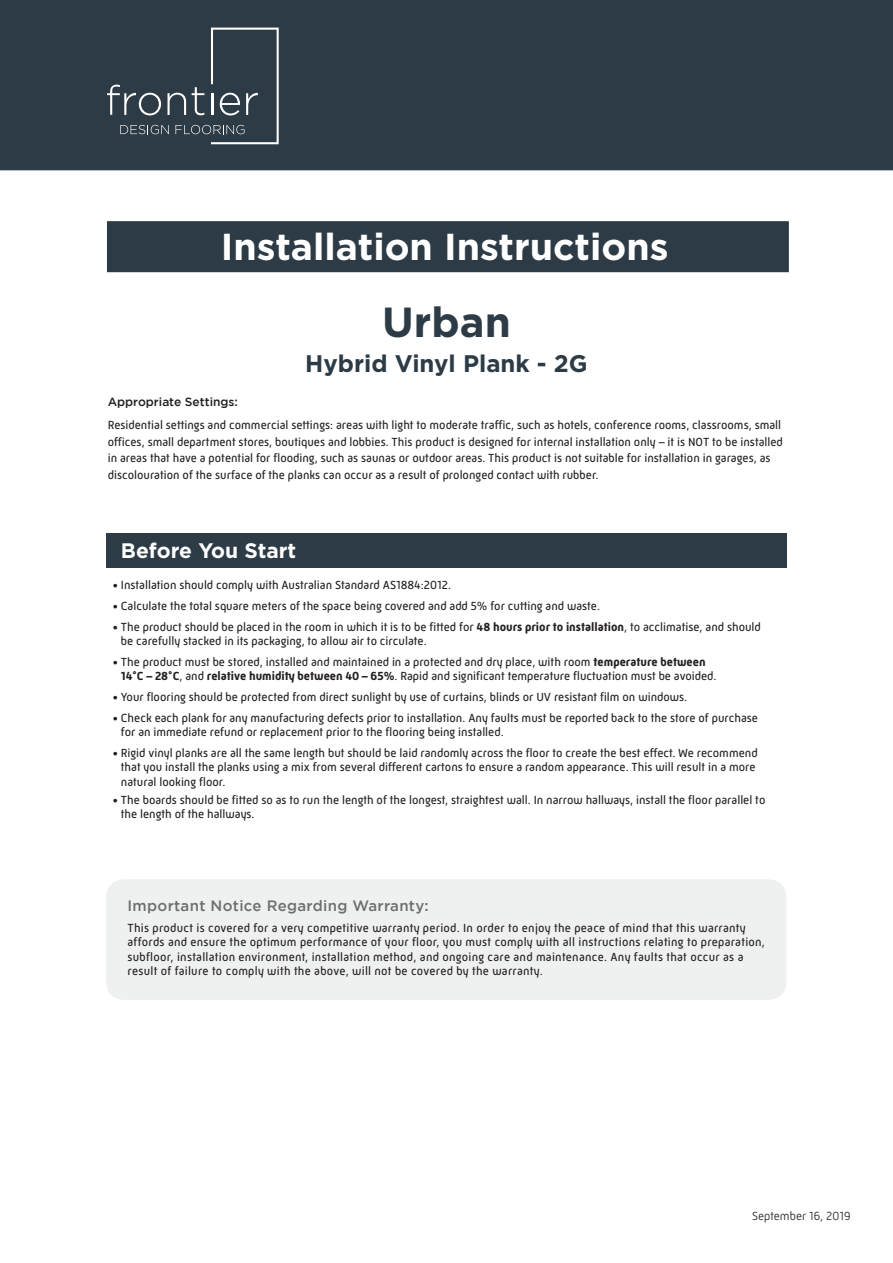
<style>
.page{position:relative;width:893px;height:1263px;background:#fff}
.page>*{position:absolute;margin:0;border:0;box-sizing:border-box;transform-origin:0 0}
.Heading_2{font:700 42px "Gotham";color:#2c3b46}
.t1{font:700 37.5px "Gotham";color:#fff}
.Heading_2-2{font:700 24px "Gotham";color:#2c3b46}
.t2{font:700 21px "Gotham";color:#fff}
.t3{font:500 15px "Gotham";letter-spacing:.02em;color:#6d6f71}
.Body_Copy{font:12px/14.4px "Mic 32 New";color:#231f20}
.Body_Copy-2{font:12px/14.4px "Mic 32 New";letter-spacing:.02em;color:#231f20}
.Body_Copy-3{font:500 12px "Gotham";color:#231f20}
.t4{font:300 12px "Mic 32 New";color:#231f20}
.s1{font-weight:700}
</style>
<div class="page">
<div style="left:106px;top:879px;width:680px;height:121px;background:#eff0f0;border-radius:18px"></div>
<div style="left:106px;top:534px;width:680px;height:34px;background:#2c3b46"></div>
<div style="left:0;top:0;width:893px;height:170px;background:#2c3b46"></div>
<svg style="left:107px;top:28px;width:172px;height:116px;background:#3d4a54"></svg>
<div style="left:107px;top:221px;width:682px;height:51px;background:#2c3b46;border:2px solid #2c3b46"></div>
<p class="t1" style="left:221px;top:225px;width:449px">Installation Instructions</p>
<p class="Heading_2" style="left:382px;top:298px;width:130px">Urban</p>
<p class="Heading_2-2" style="left:305px;top:349px;width:284px">Hybrid Vinyl Plank - 2G</p>
<p class="Body_Copy-3" style="left:108px;top:395px;width:132px">Appropriate Settings:</p>
<p class="Body_Copy" style="left:108px;top:417px;width:677px;line-height:16.5px">Residential settings and commercial settings: areas with light to moderate traffic, such as hotels, conference rooms, classrooms, small offices, small department stores, boutiques and lobbies. This product is designed for internal installation only – it is NOT to be installed in areas that have a potential for flooding, such as saunas or outdoor areas. This product is not suitable for installation in garages, as discolouration of the surface of the planks can occur as a result of prolonged contact with rubber.</p>
<p class="t2" style="left:121px;top:538px;width:177px">Before You Start</p>
<p class="Body_Copy" style="left:112px;top:578px;width:340px">• Installation should comply with Australian Standard AS1884:2012.</p>
<p class="Body_Copy" style="left:112px;top:598px;width:489px">• Calculate the total square meters of the space being covered and add 5% for cutting and waste.</p>
<p class="Body_Copy" style="left:121px;top:619px;width:641px;text-indent:-9px">• The product should be placed in the room in which it is to be fitted for <span class="s1">48 hours prior to installation</span>, to acclimatise, and should be carefully stacked in its packaging, to allow air to circulate.</p>
<p class="Body_Copy" style="left:121px;top:654px;width:597px;text-indent:-9px">• The product must be stored, installed and maintained in a protected and dry place, with room <span class="s1">temperature between<br>14°C – 28°C</span>, and <span class="s1">relative humidity between 40 – 65%</span>. Rapid and significant temperature fluctuation must be avoided.</p>
<p class="Body_Copy" style="left:112px;top:689px;width:576px">• Your flooring should be protected from direct sunlight by use of curtains, blinds or UV resistant film on windows.</p>
<p class="Body_Copy" style="left:121px;top:710px;width:639px;text-indent:-9px">• Check each plank for any manufacturing defects prior to installation. Any faults must be reported back to the store of purchase for an immediate refund or replacement prior to the flooring being installed.</p>
<p class="Body_Copy" style="left:121px;top:745px;width:638px;text-indent:-9px">• Rigid vinyl planks are all the same length but should be laid randomly across the floor to create the best effect. We recommend that you install the planks using a mix from several different cartons to ensure a random appearance. This will result in a more natural looking floor.</p>
<p class="Body_Copy" style="left:121px;top:793px;width:646px;text-indent:-9px">• The boards should be fitted so as to run the length of the longest, straightest wall. In narrow hallways, install the floor parallel to the length of the hallways.</p>
<p class="t3" style="left:128px;top:897px;width:303px">Important Notice Regarding Warranty:</p>
<p class="Body_Copy-2" style="left:128px;top:921px;width:639px">This product is covered for a very competitive warranty period. In order to enjoy the peace of mind that this warranty affords and ensure the optimum performance of your floor, you must comply with all instructions relating to preparation, subfloor, installation environment, installation method, and ongoing care and maintenance. Any faults that occur as a result of failure to comply with the above, will not be covered by the warranty.</p>
<p class="t4" style="left:752px;top:1209px;width:100px">September 16, 2019</p>
</div>
